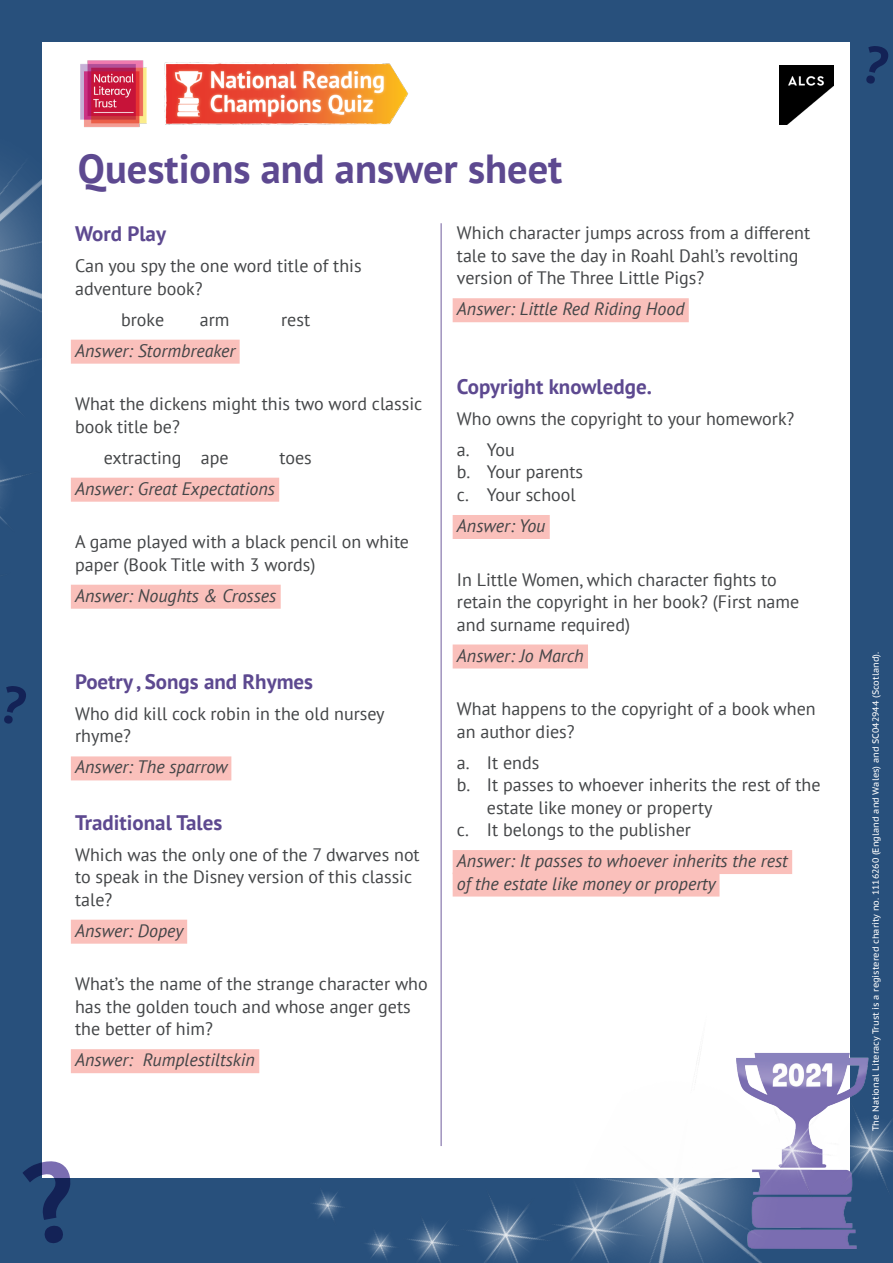
<style>
.page{position:relative;width:893px;height:1263px;background:#28507c}
.page>*{position:absolute;margin:0;border:0;box-sizing:border-box;transform-origin:0 0}
.t1{font:700 40.5px "PT Sans";color:#5d4990}
.subheading{font:700 21px "PT Sans";color:#5d4990}
.BODY{font:18px/22.5px "PT Sans";color:#434547}
.answer{font:italic 18px "PT Sans";color:#434547}
.t2{font:9px "PT Sans Caption";color:#fff}
</style>
<div class="page">
<div style="left:43px;top:43px;width:807px;height:1135px;background:#fff"></div>
<div style="left:71px;top:340px;width:169px;height:24px;background:#fac0bb"></div>
<div style="left:71px;top:478px;width:208px;height:24px;background:#fac0bb"></div>
<div style="left:71px;top:585px;width:210px;height:24px;background:#fac0bb"></div>
<div style="left:71px;top:756px;width:160px;height:24px;background:#fac0bb"></div>
<div style="left:71px;top:920px;width:116px;height:24px;background:#fac0bb"></div>
<div style="left:71px;top:1049px;width:188px;height:24px;background:#fac0bb"></div>
<div style="left:453px;top:298px;width:236px;height:24px;background:#fac0bb"></div>
<div style="left:453px;top:515px;width:97px;height:24px;background:#fac0bb"></div>
<div style="left:453px;top:644px;width:135px;height:24px;background:#fac0bb"></div>
<div style="left:453px;top:850px;width:339px;height:24px;background:#fac0bb"></div>
<div style="left:453px;top:872px;width:266px;height:24px;background:#fac0bb"></div>
<hr style="left:440px;top:223px;width:2px;height:923px;background:#a093bd">
<img style="left:80px;top:60px;width:328px;height:68px">
<img style="left:780px;top:65px;width:53px;height:59px">
<img style="left:313px;top:968px;width:580px;height:295px">
<img style="left:0;top:42px;width:51px;height:651px">
<svg style="left:0;top:684px;width:28px;height:9px"></svg>
<p class="t1" style="left:78px;top:142px;width:486px">Questions and answer sheet</p>
<p class="subheading" style="left:75px;top:220px;width:92px">Word Play</p>
<p class="BODY" style="left:75px;top:254px;width:288px">Can you spy the one word title of this adventure book?</p>
<p class="BODY" style="left:121px;top:308px;width:45px">broke</p>
<p class="BODY" style="left:200px;top:308px;width:31px">arm</p>
<p class="BODY" style="left:281px;top:308px;width:30px">rest</p>
<p class="answer" style="left:75px;top:339px;width:162px">Answer: Stormbreaker</p>
<p class="BODY" style="left:75px;top:392px;width:349px">What the dickens might this two word classic book title be?</p>
<p class="BODY" style="left:104px;top:446px;width:126px">extracting ape</p>
<p class="BODY" style="left:279px;top:446px;width:34px">toes</p>
<p class="answer" style="left:75px;top:477px;width:201px">Answer: Great Expectations</p>
<p class="BODY" style="left:75px;top:530px;width:335px">A game played with a black pencil on white paper (Book Title with 3 words)</p>
<p class="answer" style="left:75px;top:584px;width:203px">Answer: Noughts &amp; Crosses</p>
<p class="subheading" style="left:75px;top:668px;width:240px">Poetry , Songs and Rhymes</p>
<p class="BODY" style="left:75px;top:702px;width:311px">Who did kill cock robin in the old nursey rhyme?</p>
<p class="answer" style="left:75px;top:755px;width:154px">Answer: The sparrow</p>
<p class="subheading" style="left:75px;top:808px;width:149px">Traditional Tales</p>
<p class="BODY" style="left:75px;top:843px;width:346px">Which was the only one of the 7 dwarves not to speak in the Disney version of this classic tale?</p>
<p class="answer" style="left:75px;top:919px;width:110px">Answer: Dopey</p>
<p class="BODY" style="left:75px;top:972px;width:354px">What’s the name of the strange character who has the golden touch and whose anger gets the better of him?</p>
<p class="answer" style="left:75px;top:1048px;width:181px">Answer: Rumplestiltskin</p>
<p class="BODY" style="left:457px;top:221px;width:355px">Which character jumps across from a different tale to save the day in Roahl Dahl’s revolting version of The Three Little Pigs?</p>
<p class="answer" style="left:457px;top:297px;width:229px">Answer: Little Red Riding Hood</p>
<p class="subheading" style="left:457px;top:373px;width:196px">Copyright knowledge.</p>
<p class="BODY" style="left:457px;top:407px;width:339px">Who owns the copyright to your homework?</p>
<p class="BODY" style="left:457px;top:438px;width:59px">a. You</p>
<p class="BODY" style="left:457px;top:460px;width:128px">b. Your parents</p>
<p class="BODY" style="left:457px;top:483px;width:120px">c. Your school</p>
<p class="answer" style="left:457px;top:514px;width:90px">Answer: You</p>
<p class="BODY" style="left:457px;top:567px;width:344px">In Little Women, which character fights to retain the copyright in her book? (First name and surname required)</p>
<p class="answer" style="left:457px;top:644px;width:128px">Answer: Jo March</p>
<p class="BODY" style="left:457px;top:697px;width:360px">What happens to the copyright of a book when an author dies?</p>
<p class="BODY" style="left:457px;top:750px;width:84px">a. It ends</p>
<p class="BODY" style="left:487px;top:773px;width:335px;text-indent:-30px">b. It passes to whoever inherits the rest of the estate like money or property</p>
<p class="BODY" style="left:457px;top:818px;width:235px">c. It belongs to the publisher</p>
<p class="answer" style="left:457px;top:849px;width:333px">Answer: It passes to whoever inherits the rest</p>
<p class="answer" style="left:457px;top:872px;width:260px">of the estate like money or property</p>
<p class="t2" style="left:870px;top:1131px;width:481px;rotate:-90deg">The National Literacy Trust is a registered charity no. 1116260 (England and Wales) and SC042944 (Scotland).</p>
</div>
